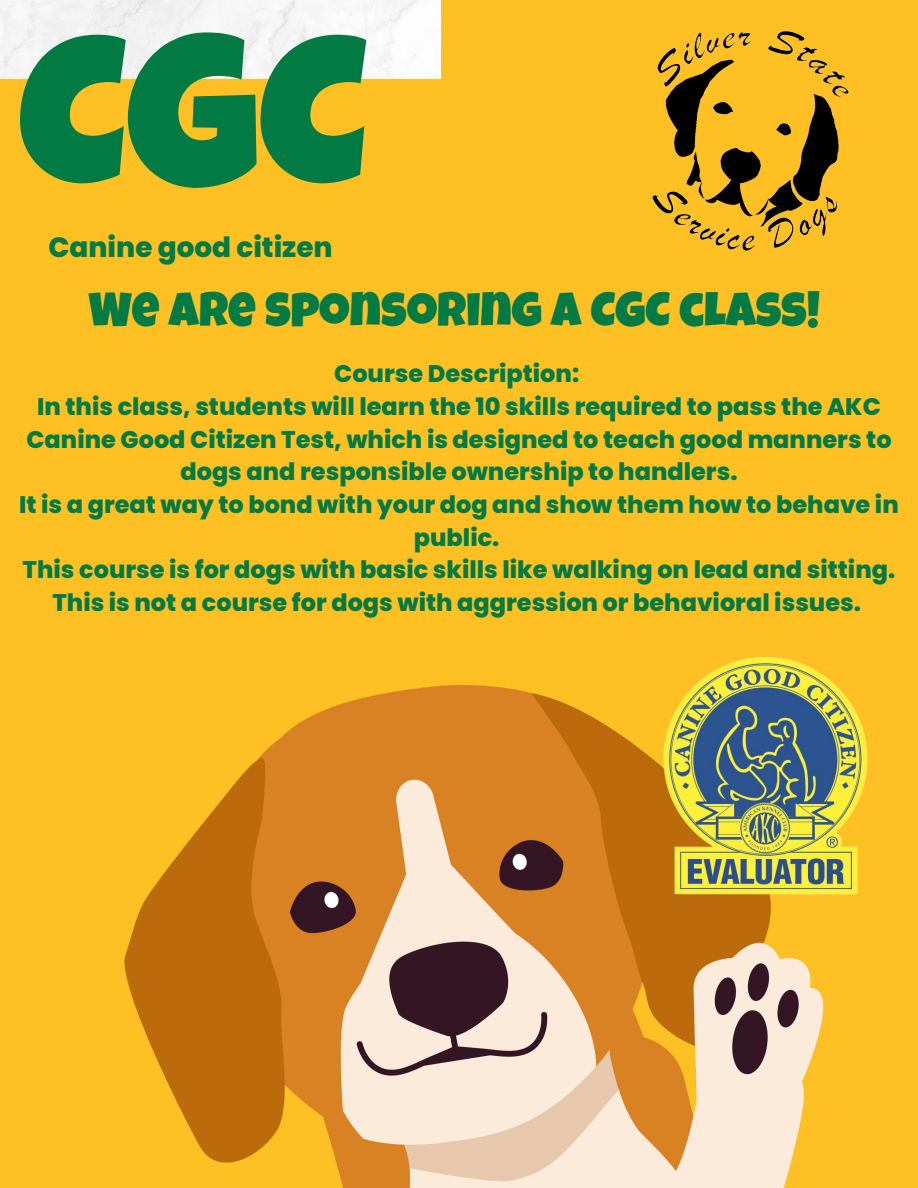
<style>
.page{position:relative;width:918px;height:1188px;background:#ffc023}
.page>*{position:absolute;margin:0;border:0;box-sizing:border-box;transform-origin:0 0}
.t1{font:210.75px "Luckiest Guy";color:#017a43}
.t2{font:48px "Luckiest Guy";color:#017a43}
.t3{font:800 27.9px "Poppins";color:#017a43}
.t4{font:800 24px/32.7px "Poppins";color:#017a43;text-align:center}
</style>
<div class="page">
<img style="left:0;top:0;width:441px;height:78px">
<img style="left:124px;top:686px;width:700px;height:502px">
<img style="left:639px;top:657px;width:229px;height:251px">
<img style="left:652px;top:30px;width:197px;height:221px">
<p class="t1" style="left:19px;top:37px;width:350px">CGC</p>
<p class="t3" style="left:48px;top:227px;width:286px">Canine good citizen</p>
<p class="t2" style="left:88px;top:292px;width:733px">WE ARE SPONSORING A CGC CLASS!</p>
<p class="t4" style="left:334px;top:358px;width:247px">Course Description:</p>
<p class="t4" style="left:26px;top:390px;width:867px">In this class, students will learn the 10 skills required to pass the AKC<br>Canine Good Citizen Test, which is designed to teach good manners to dogs and responsible ownership to handlers.</p>
<p class="t4" style="left:19px;top:488px;width:881px">It is a great way to bond with your dog and show them how to behave in public.</p>
<p class="t4" style="left:23px;top:553px;width:874px">This course is for dogs with basic skills like walking on lead and sitting.<br>This is not a course for dogs with aggression or behavioral issues.</p>
</div>
